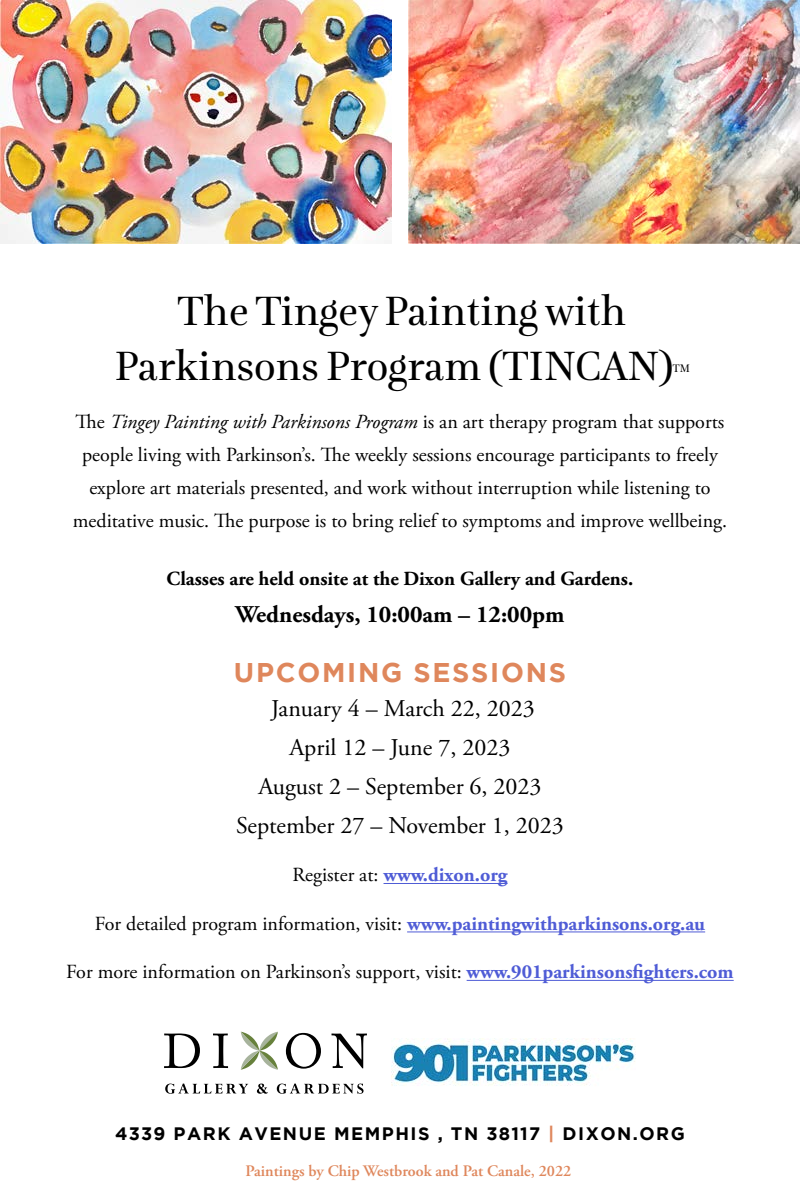
<style>
.page{position:relative;width:800px;height:1200px;background:#fff}
.page>*{position:absolute;margin:0;border:0;box-sizing:border-box;transform-origin:0 0}
.t1{font:45px/54.9px "Lavigne Display";color:#000;text-align:center}
.t2{font:700 27px "Gotham";letter-spacing:.065em;color:#df875c}
.t3{font:24px/38.9px "Adobe Garamond Pro";color:#000;text-align:center}
.t4{font:700 24px "Adobe Garamond Pro";color:#000}
.t5{font:20px/32.9px "Adobe Garamond Pro";color:#000;text-align:center}
.t6{font:700 20px "Adobe Garamond Pro";color:#000}
.t7{font:700 20px "Adobe Garamond Pro";color:#4f5cd6}
.t8{font:700 18px "Gotham";letter-spacing:.085em;color:#000}
.t9{font:600 16px "Adobe Garamond Pro";color:#df875c}
.t10{font:12px "Lavigne Display";color:#000}
.s1{font-style:italic}
.s2{font-weight:400;color:#000}
.s3{font-weight:700;color:#4f5cd6}
.s4{color:#df875c}
</style>
<div class="page">
<hr style="left:384px;top:883px;width:123px;height:1px;background:#4f5cd6">
<hr style="left:407px;top:931px;width:298px;height:1px;background:#4f5cd6">
<hr style="left:467px;top:980px;width:267px;height:1px;background:#4f5cd6">
<svg style="left:164px;top:1034px;width:36px;height:34px"></svg>
<svg style="left:213px;top:1034px;width:15px;height:34px"></svg>
<svg style="left:286px;top:1033px;width:35px;height:36px"></svg>
<svg style="left:332px;top:1034px;width:35px;height:34px"></svg>
<svg style="left:165px;top:1084px;width:83px;height:10px"></svg>
<svg style="left:257px;top:1084px;width:11px;height:10px"></svg>
<svg style="left:277px;top:1084px;width:87px;height:10px"></svg>
<svg style="left:241px;top:1032px;width:37px;height:38px"></svg>
<img style="left:392px;top:1038px;width:244px;height:48px">
<img style="left:0;top:0;width:392px;height:244px">
<img style="left:408px;top:0;width:392px;height:244px">
<h1 class="t1" style="left:115px;top:285px;width:560px">The Tingey Painting with<br>Parkinsons Program (TINCAN)</h1>
<p class="t10" style="left:673px;top:362px;width:19px">TM</p>
<p class="t5" style="left:73px;top:406px;width:656px">The <span class="s1">Tingey Painting with Parkinsons Program</span> is an art therapy program that supports people living with Parkinson’s. The weekly sessions encourage participants to freely explore art materials presented, and work without interruption while listening to meditative music. The purpose is to bring relief to symptoms and improve wellbeing.</p>
<p class="t6" style="left:167px;top:567px;width:468px">Classes are held onsite at the Dixon Gallery and Gardens.</p>
<p class="t4" style="left:235px;top:600px;width:331px">Wednesdays, 10:00am – 12:00pm</p>
<h2 class="t2" style="left:234px;top:656px;width:334px">UPCOMING SESSIONS</h2>
<p class="t3" style="left:236px;top:690px;width:329px">January 4 – March 22, 2023<br>April 12 – June 7, 2023<br>August 2 – September 6, 2023<br>September 27 – November 1, 2023</p>
<p class="t7" style="left:293px;top:864px;width:216px"><span class="s2">Register at:</span> www.dixon.org</p>
<p class="t5" style="left:95px;top:908px;width:612px">For detailed program information, visit: <span class="s3">www.paintingwithparkinsons.org.au</span></p>
<p class="t5" style="left:66px;top:956px;width:669px">For more information on Parkinson’s support, visit: <span class="s3">www.901parkinsonsfighters.com</span></p>
<p class="t8" style="left:115px;top:1123px;width:571px">4339 PARK AVENUE MEMPHIS , TN 38117 <span class="s4">|</span> DIXON.ORG</p>
<p class="t9" style="left:245px;top:1161px;width:327px">Paintings by Chip Westbrook and Pat Canale, 2022</p>
</div>
